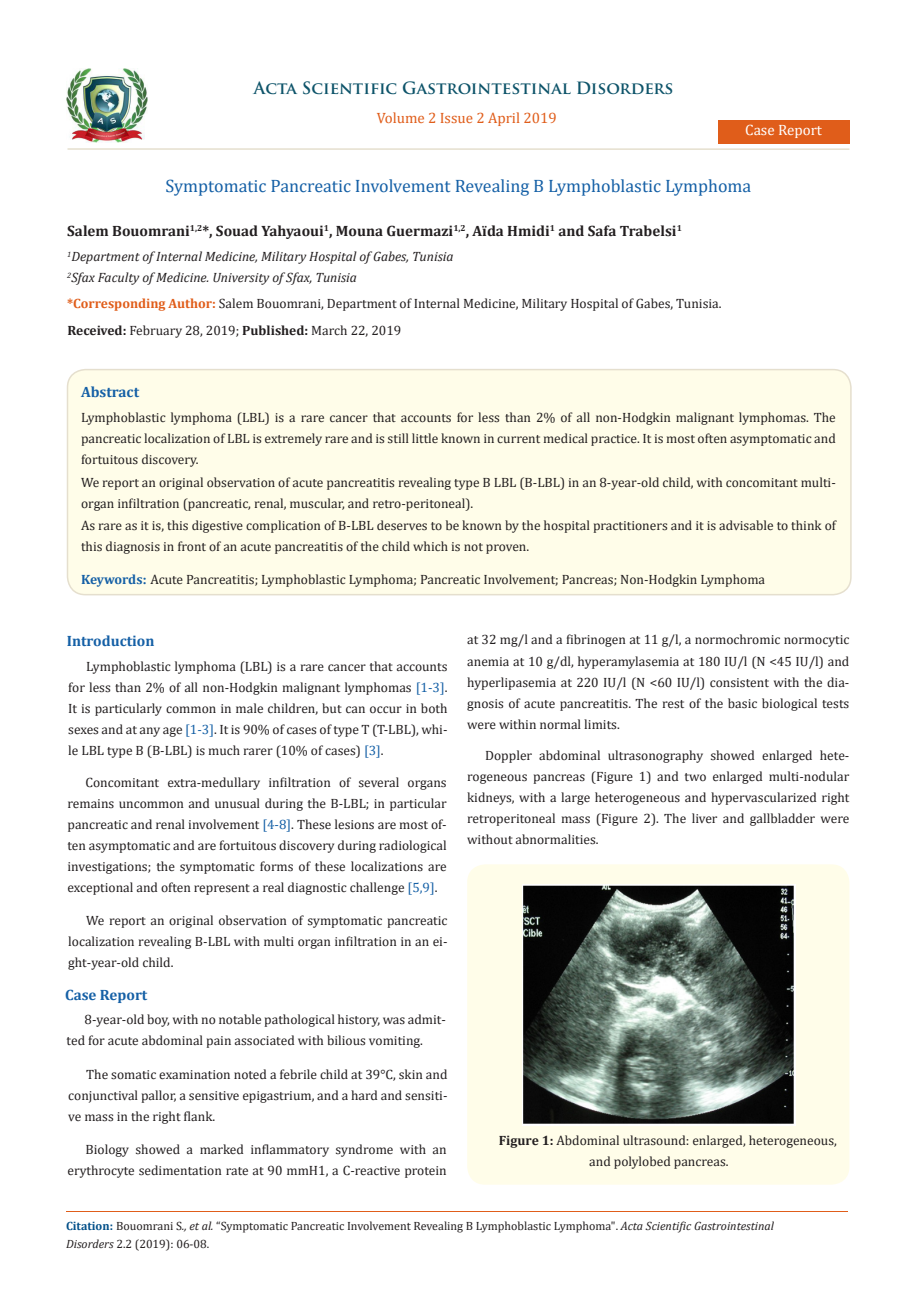
<style>
.page{position:relative;width:917px;height:1316px;background:#fff}
.page>*{position:absolute;margin:0;border:0;box-sizing:border-box;transform-origin:0 0}
.t1{font:18px "Cambria";color:#1560a6}
.t2{font:700 16.5px "Trajan Pro";color:#0e546a}
.t3{font:700 15px "Cambria";color:#231f20}
.t4{font:700 15px "Cambria";color:#1560a6}
.t5{font:15px "Cambria";color:#e05d1a}
.t6{font:15px "Cambria";color:#fff}
.Normal__Web{font:13.5px/21px "Cambria";color:#231f20;text-align:justify}
.t7{font:italic 13.5px "Cambria";color:#231f20}
._15-OS-Level1-Multip{font:13.5px/21px "Cambria";color:#231f20}
.t8{font:12px/18px "Cambria";color:#231f20}
.s1{font-weight:700;color:#e05d1a}
.s2{font-weight:700}
.s3{font-weight:700;color:#1560a6}
.s4{font-family:"Times New Roman";font-weight:700;color:#1560a6}
.s5{color:#1560a6}
.s6{font-weight:700;color:#035089}
.s7{font-style:italic}
</style>
<div class="page">
<img style="left:67px;top:68px;width:80px;height:74px">
<div style="left:717px;top:120px;width:132px;height:23px;background:#e05d1a"></div>
<div style="left:67px;top:369px;width:783px;height:225px;background:#fffde9;border-radius:18px"></div>
<div style="left:67px;top:369px;width:784px;height:226px;border:2px solid #e5dfce;border-radius:18px"></div>
<div style="left:467px;top:864px;width:382px;height:320px;background:#fffde9;border-radius:18px"></div>
<img style="left:522px;top:884px;width:273px;height:241px">
<hr style="left:66px;top:1211px;width:781px;height:1px;background:#e05d1a">
<hr style="left:67px;top:148px;width:782px;height:2px;background:#e5dfce">
<p class="t2" style="left:254px;top:77px;width:421px">Acta Scientific Gastrointestinal Disorders</p>
<p class="t5" style="left:376px;top:109px;width:182px">Volume 2 Issue 2 April 2019</p>
<p class="t6" style="left:745px;top:121px;width:78px">Case Report</p>
<p class="t1" style="left:165px;top:175px;width:587px">Symptomatic Pancreatic Involvement Revealing B Lymphoblastic Lymphoma</p>
<p class="t3" style="left:67px;top:220px;width:616px">Salem Bouomrani<sup>1,2</sup>*, Souad Yahyaoui<sup>1</sup>, Mouna Guermazi<sup>1,2</sup>, Aïda Hmidi<sup>1</sup> and Safa Trabelsi<sup>1</sup></p>
<p class="t7" style="left:67px;top:247px;width:388px"><sup>1</sup>Department of Internal Medicine, Military Hospital of Gabes, Tunisia</p>
<p class="t7" style="left:67px;top:268px;width:291px"><sup>2</sup>Sfax Faculty of Medicine. University of Sfax, Tunisia</p>
<p class="Normal__Web" style="left:67px;top:293px;width:656px"><span class="s1">*Corresponding Author:</span> Salem Bouomrani, Department of Internal Medicine, Military Hospital of Gabes, Tunisia.</p>
<p class="Normal__Web" style="left:67px;top:320px;width:335px"><span class="s2">Received:</span> February 28, 2019; <span class="s2">Published:</span> March 22, 2019</p>
<p class="t4" style="left:81px;top:381px;width:60px">Abstract</p>
<p class="Normal__Web" style="left:81px;top:407px;width:756px">Lymphoblastic lymphoma (LBL) is a rare cancer that accounts for less than 2% of all non-Hodgkin malignant lymphomas. The pancreatic localization of LBL is extremely rare and is still little known in current medical practice. It is most often asymptomatic and fortuitous discovery.</p>
<p class="Normal__Web" style="left:81px;top:472px;width:756px">We report an original observation of acute pancreatitis revealing type B LBL (B-LBL) in an 8-year-old child, with concomitant multi&shy;organ infiltration (pancreatic, renal, muscular, and retro-peritoneal).</p>
<p class="Normal__Web" style="left:81px;top:515px;width:756px">As rare as it is, this digestive complication of B-LBL deserves to be known by the hospital practitioners and it is advisable to think of this diagnosis in front of an acute pancreatitis of the child which is not proven.</p>
<p class="Normal__Web" style="left:81px;top:569px;width:685px"><span class="s3">Keywords</span><span class="s4">:</span> Acute Pancreatitis; Lymphoblastic Lymphoma; Pancreatic Involvement; Pancreas; Non-Hodgkin Lymphoma</p>
<p class="t4" style="left:67px;top:630px;width:89px">Introduction</p>
<p class="Normal__Web" style="left:68px;top:655px;width:381px;text-indent:18px">Lymphoblastic lymphoma (LBL) is a rare cancer that accounts for less than 2% of all non-Hodgkin malignant lymphomas <span class="s5">[1-3]</span>.<br>It is particularly common in male children, but can occur in both sexes and at any age <span class="s5">[1-3]</span>. It is 90% of cases of type T (T-LBL), whi&shy;le LBL type B (B-LBL) is much rarer (10% of cases) <span class="s5">[3]</span>.</p>
<p class="Normal__Web" style="left:67px;top:772px;width:381px;text-indent:18px">Concomitant extra-medullary infiltration of several organs remains uncommon and unusual during the B-LBL; in particular pancreatic and renal involvement <span class="s5">[4-8]</span>. These lesions are most of&shy;ten asymptomatic and are fortuitous discovery during radiological investigations; the symptomatic forms of these localizations are exceptional and often represent a real diagnostic challenge <span class="s5">[5,9]</span>.</p>
<p class="Normal__Web" style="left:68px;top:910px;width:381px;text-indent:18px">We report an original observation of symptomatic pancreatic localization revealing B-LBL with multi organ infiltration in an ei&shy;ght-year-old child.</p>
<p class="t4" style="left:65px;top:984px;width:84px">Case Report</p>
<p class="Normal__Web" style="left:67px;top:1009px;width:381px;text-indent:18px">8-year-old boy, with no notable pathological history, was admit&shy;ted for acute abdominal pain associated with bilious vomiting.</p>
<p class="Normal__Web" style="left:68px;top:1063px;width:381px;text-indent:18px">The somatic examination noted a febrile child at 39°C, skin and conjunctival pallor, a sensitive epigastrium, and a hard and sensiti&shy;ve mass in the right flank.</p>
<p class="Normal__Web" style="left:67px;top:1138px;width:381px;text-align:right">Biology showed a marked inflammatory syndrome with an erythrocyte sedimentation rate at 90 mmH1, a C-reactive protein</p>
<p class="Normal__Web" style="left:467px;top:629px;width:384px">at 32 mg/l and a fibrinogen at 11 g/l, a normochromic normocytic anemia at 10 g/dl, hyperamylasemia at 180 IU/l (N &lt;45 IU/l) and hyperlipasemia at 220 IU/l (N &lt;60 IU/l) consistent with the dia&shy;gnosis of acute pancreatitis. The rest of the basic biological tests were within normal limits.</p>
<p class="Normal__Web" style="left:467px;top:744px;width:384px;text-indent:18px">Doppler abdominal ultrasonography showed enlarged hete&shy;rogeneous pancreas (Figure 1) and two enlarged multi-nodular kidneys, with a large heterogeneous and hypervascularized right retroperitoneal mass (Figure 2). The liver and gallbladder were without abnormalities.</p>
<p class="_15-OS-Level1-Multip" style="left:589px;top:1129px;width:249px;text-indent:-90px"><span class="s2">Figure 1:</span> Abdominal ultrasound: enlarged, heterogeneous, and polylobed pancreas.</p>
<p class="t8" style="left:66px;top:1217px;width:709px"><span class="s6">Citation:</span> Bouomrani S<span class="s7">., et al.</span> “Symptomatic Pancreatic Involvement Revealing B Lymphoblastic Lymphoma". <span class="s7">Acta Scientific Gastrointestinal<br>Disorders</span> 2.2 (2019): 06-08.</p>
</div>
